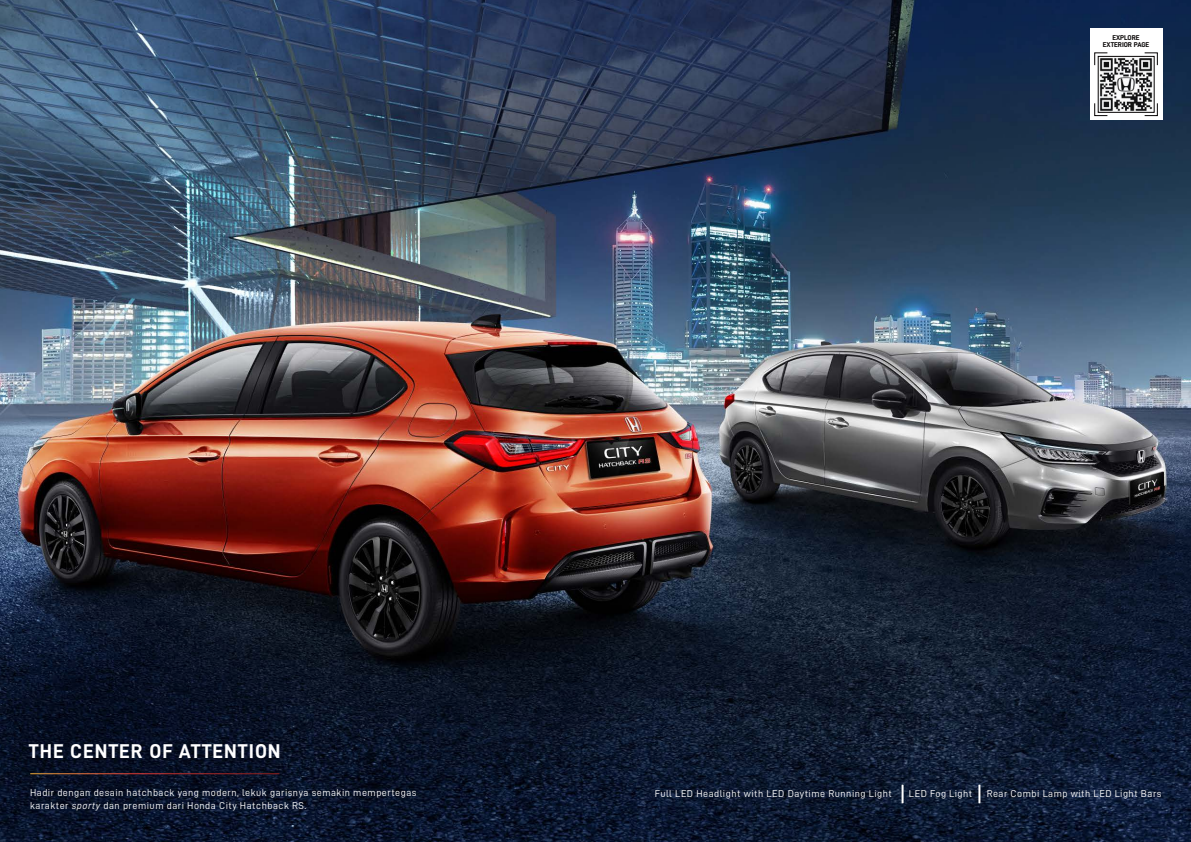
<style>
.page{position:relative;width:1191px;height:842px;background:#fff}
.page>*{position:absolute;margin:0;border:0;box-sizing:border-box;transform-origin:0 0}
.t1{font:20px "D DIN Bold";letter-spacing:.05em;color:#fff}
.t2{font:10px/13px "D DIN";letter-spacing:.05em;color:#fff}
.t3{font:7px/7px "D DIN Bold";letter-spacing:-.01em;color:#080505;text-align:center}
.s1{font-family:"D DIN Italic"}
</style>
<div class="page">
<img style="left:0;top:0;width:1191px;height:842px">
<svg style="left:30px;top:774px;width:249px;height:1px"></svg>
<hr style="left:30px;top:773px;width:249px;height:1px;background:#fff">
<svg style="left:901px;top:785px;width:2px;height:18px"></svg>
<svg style="left:978px;top:785px;width:2px;height:18px"></svg>
<div style="left:1090px;top:29px;width:72px;height:91px;background:#fff"></div>
<img style="left:1097px;top:58px;width:55px;height:53px">
<div style="left:1098px;top:56px;width:56px;height:57px;border:1px solid #080505"></div>
<svg style="left:1094px;top:52px;width:14px;height:14px"></svg>
<svg style="left:1144px;top:103px;width:13px;height:13px"></svg>
<svg style="left:1144px;top:52px;width:13px;height:14px"></svg>
<svg style="left:1094px;top:103px;width:14px;height:13px"></svg>
<p class="t3" style="left:1102px;top:34px;width:48px">EXPLORE<br>EXTERIOR PAGE</p>
<h1 class="t1" style="left:29px;top:740px;width:253px">THE CENTER OF ATTENTION</h1>
<p class="t2" style="left:30px;top:786px;width:388px">Hadir dengan desain hatchback yang modern, lekuk garisnya semakin mempertegas karakter <span class="s1">sporty</span> dan premium dari Honda City Hatchback RS.</p>
<p class="t2" style="left:655px;top:787px;width:238px">Full LED Headlight with LED Daytime Running Light</p>
<p class="t2" style="left:909px;top:787px;width:65px">LED Fog Light</p>
<p class="t2" style="left:986px;top:787px;width:176px">Rear Combi Lamp with LED Light Bars</p>
</div>
